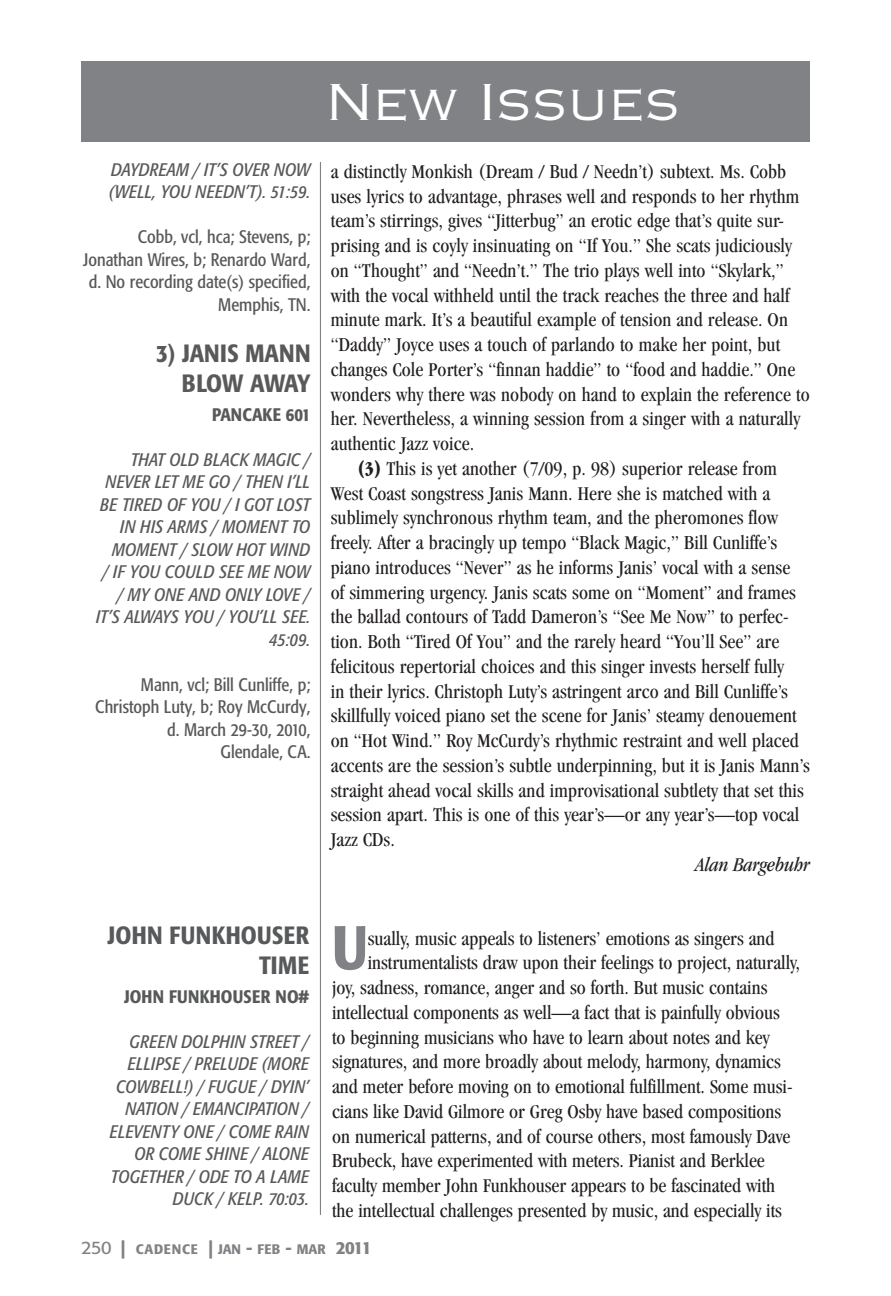
<style>
.page{position:relative;width:891px;height:1296px;background:#fff}
.page>*{position:absolute;margin:0;border:0;box-sizing:border-box;transform-origin:0 0}
.CD_Review_Drop_Cap{font:500 condensed 61.2px "Formata";color:#808285}
.t1{font:49.5px "Copperplate Thirty Two AB";color:#fff}
.CD_Artist{font:500 condensed 24.75px "Formata";letter-spacing:.02em;color:#58595b}
.CD_Title{font:500 condensed 24.75px "Formata";color:#58595b}
.CD_Review_text{font:condensed 20.25px/24.8px "Garamond";letter-spacing:.005em;color:#231f20}
.CD_Review_Drop_Cap-2{font:condensed 20.25px "Garamond";color:#231f20}
.CD_Review_Author{font:italic condensed 20.25px "Garamond";color:#231f20}
.CD_Tune_Titles{font:italic condensed 18px/22.5px "Formata";color:#58595b;text-align:right}
.CD_Personnel{font:condensed 18px/22.5px "Formata";color:#58595b;text-align:right}
.CD_Label{font:500 condensed 18px "Formata";letter-spacing:.01em;color:#58595b}
.t2{font:500 condensed 13.72px "Formata";letter-spacing:.03em;color:#808285;scale:1.11 1}
.s1{font-stretch:ultra-condensed}
.s2{font-weight:400;font-stretch:normal;font-size:18px}
.s3{font-size:18.22px}
</style>
<div class="page">
<div style="left:81px;top:61px;width:729px;height:81px;background:#808285"></div>
<hr style="left:320px;top:162px;width:1px;height:1053px;background:#808285">
<p class="CD_Tune_Titles" style="left:109px;top:158px;width:203px;text-align:left">DAYDREAM / IT’S OVER NOW (WELL, YOU NEEDN’T). 51:59.</p>
<p class="CD_Personnel" style="left:83px;top:226px;width:229px">Cobb, vcl, hca; Stevens, p;<br>Jonathan Wires, b; Renardo Ward, d. No recording date(s) specified,<br>Memphis, TN.</p>
<p class="CD_Artist" style="left:156px;top:338px;width:156px">3) JANIS MANN</p>
<p class="CD_Title" style="left:182px;top:368px;width:117px">BLOW AWAY</p>
<p class="CD_Label" style="left:212px;top:403px;width:100px">PANCAKE 601</p>
<p class="CD_Tune_Titles" style="left:131px;top:448px;width:181px">THAT OL D BLACK MAGIC /</p>
<p class="CD_Tune_Titles" style="left:105px;top:471px;width:21px">NEVER</p>
<p class="CD_Tune_Titles" style="left:155px;top:471px;width:110px">LET ME GO / THEN</p>
<p class="CD_Tune_Titles" style="left:288px;top:471px;width:16px">I’LL</p>
<p class="CD_Tune_Titles" style="left:100px;top:493px;width:194px">BE TIRED OF YOU / I GOT LOST</p>
<p class="CD_Tune_Titles" style="left:120px;top:516px;width:59px">IN HIS ARMS</p>
<p class="CD_Tune_Titles" style="left:212px;top:516px;width:35px">/ MOMENT</p>
<p class="CD_Tune_Titles" style="left:292px;top:516px;width:18px">TO</p>
<p class="CD_Tune_Titles" style="left:112px;top:538px;width:25px">MOMENT</p>
<p class="CD_Tune_Titles" style="left:181px;top:538px;width:31px">/ SLOW</p>
<p class="CD_Tune_Titles" style="left:236px;top:538px;width:76px">HOT WIND</p>
<p class="CD_Tune_Titles" style="left:103px;top:561px;width:197px">/ IF YOU COUL D SEE ME NOW</p>
<p class="CD_Tune_Titles" style="left:118px;top:583px;width:166px">/ MY ONE AND ONLY LOVE</p>
<p class="CD_Tune_Titles" style="left:96px;top:583px;width:216px">/<br>IT’S ALWAYS YOU / YOU ’LL SEE.<br>45:09.</p>
<p class="CD_Personnel" style="left:95px;top:673px;width:217px">Mann, vcl; Bill Cunliffe, p;<br>Christoph Luty, b; Roy McCurdy, d. March 29-30, 2010,<br>Glendale, CA.</p>
<h2 class="t1" style="left:326px;top:73px;width:355px">New Issues</h2>
<p class="CD_Review_text" style="left:331px;top:159px;width:481px">a distinctly Monkish (Dream / Bud / Needn’t) subtext. Ms. Cobb uses lyrics to advantage, phrases well and responds to her rhythm team’s stirrings, gives “Jitterbug” an erotic edge that’s quite sur&shy;prising and is coyly insinuating on “If You.” She scats judiciously on “Thought” and “Needn’t.” The trio plays well into “Skylark,” with the vocal withheld until the track reaches the three and half minute mark. It’s a beautiful example of tension and release. On “Daddy” Joyce uses a touch of parlando to make her point, but changes Cole Porter’s “finnan haddie” to “food and haddie.” One wonders why there was nobody on hand to explain the reference to her. Nevertheless, a winning session from a singer with a naturally authentic Jazz voice.</p>
<p class="CD_Review_text" style="left:331px;top:456px;width:481px;text-indent:27px"><span class="s1">(3)</span> This is yet another (7/09, p. 98) superior release from West Coast songstress Janis Mann. Here she is matched with a sublimely synchronous rhythm team, and the pheromones flow freely. After a bracingly up tempo “Black Magic,” Bill Cunliffe’s piano introduces “Never” as he informs Janis’ vocal with a sense<br>of simmering urgency. Janis scats some on “Moment” and frames the ballad contours of Tadd Dameron’s “See Me Now” to perfec&shy;tion. Both “Tired Of You” and the rarely heard “You’ll See” are felicitous repertorial choices and this singer invests herself fully<br>in their lyrics. Christoph Luty’s astringent arco and Bill Cunliffe’s skillfully voiced piano set the scene for Janis’ steamy denouement on “Hot Wind.” Roy McCurdy’s rhythmic restraint and well placed accents are the session’s subtle underpinning, but it is Janis Mann’s straight ahead vocal skills and improvisational subtlety that set this session apart. This is one of this year’s—or any year’s—top vocal Jazz CDs.</p>
<p class="CD_Review_Author" style="left:696px;top:853px;width:116px">Alan Bargebuhr</p>
<p class="CD_Artist" style="left:108px;top:921px;width:203px">JOHN FUNKHOUSER</p>
<p class="CD_Title" style="left:259px;top:950px;width:52px">TIME</p>
<p class="CD_Label" style="left:124px;top:986px;width:187px">JOHN FUNKHOUSER NO#</p>
<p class="CD_Tune_Titles" style="left:110px;top:1030px;width:201px">GREEN DOLPHIN STREET /<br>ELLIPSE / PRELUDE (MORE<br>COWBELL!) / FUGUE / DYIN’<br>NATION / EMANCIPA TION /<br>ELEVENTY ONE / COME RAIN<br>OR COME SHINE / ALONE<br>TOGETHER / ODE TO A LAME<br>DUCK / KELP. 70:03.</p>
<p class="CD_Review_Drop_Cap" style="left:332px;top:911px;width:37px">U</p>
<p class="CD_Review_Drop_Cap-2" style="left:368px;top:927px;width:408px">sually, music appeals to listeners’ emotions as singers and</p>
<p class="CD_Review_Drop_Cap-2" style="left:368px;top:952px;width:434px">instrumentalists draw upon their feelings to project, naturally,</p>
<p class="CD_Review_Drop_Cap-2" style="left:332px;top:976px;width:437px">joy, sadness, romance, anger and so forth. But music contains</p>
<p class="CD_Review_Drop_Cap-2" style="left:332px;top:1001px;width:449px">intellectual components as well—a fact that is painfully obvious</p>
<p class="CD_Review_Drop_Cap-2" style="left:332px;top:1026px;width:439px">to beginning musicians who have to learn about notes and key</p>
<p class="CD_Review_Drop_Cap-2" style="left:332px;top:1051px;width:450px">signatures, and more broadly about melody, harmony, dynamics</p>
<p class="CD_Review_Drop_Cap-2" style="left:332px;top:1075px;width:462px">and meter before moving on to emotional fulfillment. Some musi-</p>
<p class="CD_Review_Drop_Cap-2" style="left:332px;top:1100px;width:451px">cians like David Gilmore or Greg Osby have based compositions</p>
<p class="CD_Review_Drop_Cap-2" style="left:332px;top:1125px;width:460px">on numerical patterns, and of course others, most famously Dave</p>
<p class="CD_Review_Drop_Cap-2" style="left:332px;top:1150px;width:434px">Brubeck, have experimented with meters. Pianist and Berklee</p>
<p class="CD_Review_Drop_Cap-2" style="left:332px;top:1174px;width:445px">faculty member John Funkhouser appears to be fascinated with</p>
<p class="CD_Review_Drop_Cap-2" style="left:332px;top:1199px;width:451px">the intellectual challenges presented by music, and especially its</p>
<p class="t2" style="left:81px;top:1241px;width:263px"><span class="s2">250</span> <span class="s3">|</span> CADENCE <span class="s3">|</span> JAN <span class="s3">-</span> FEB <span class="s3">-</span> MAR <span class="s3">2011</span></p>
</div>
